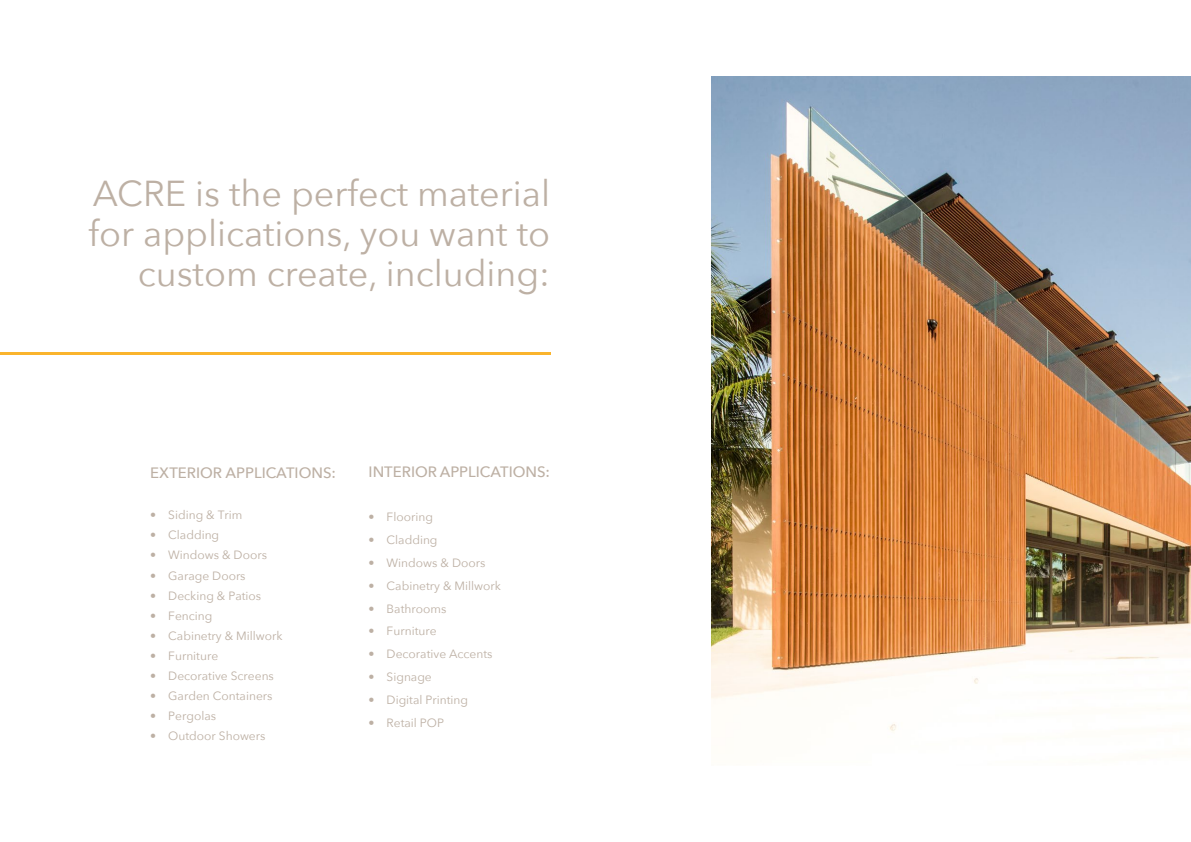
<style>
.page{position:relative;width:1191px;height:842px;background:#fff}
.page>*{position:absolute;margin:0;border:0;box-sizing:border-box;transform-origin:0 0}
.t1{font:36px/40px "Avenir Next";color:#bdb0a4;text-align:right}
.t2{font:500 15px "Avenir Next";color:#bdb0a4}
.t3{font:12px "Avenir Next";color:#bdb0a4}
</style>
<div class="page">
<img style="left:712px;top:77px;width:479px;height:655px">
<hr style="left:0;top:352px;width:550px;height:2px;background:#fab42d">
<h1 class="t1" style="left:89px;top:172px;width:463px">ACRE is the perfect material for applications, you want to custom create, including:</h1>
<p class="t2" style="left:150px;top:460px;width:187px">EXTERIOR APPLICATIONS:</p>
<p class="t3" style="left:150px;top:505px;width:94px">• Siding &amp; Trim</p>
<p class="t3" style="left:150px;top:525px;width:70px">• Cladding</p>
<p class="t3" style="left:150px;top:545px;width:118px">• Windows &amp; Doors</p>
<p class="t3" style="left:150px;top:565px;width:97px">• Garage Doors</p>
<p class="t3" style="left:150px;top:585px;width:112px">• Decking &amp; Patios</p>
<p class="t3" style="left:150px;top:605px;width:64px">• Fencing</p>
<p class="t3" style="left:150px;top:625px;width:134px">• Cabinetry &amp; Millwork</p>
<p class="t3" style="left:150px;top:645px;width:69px">• Furniture</p>
<p class="t3" style="left:150px;top:665px;width:125px">• Decorative Screens</p>
<p class="t3" style="left:150px;top:686px;width:124px">• Garden Containers</p>
<p class="t3" style="left:150px;top:706px;width:67px">• Pergolas</p>
<p class="t3" style="left:150px;top:726px;width:117px">• Outdoor Showers</p>
<p class="t2" style="left:369px;top:459px;width:183px">INTERIOR APPLICATIONS:</p>
<p class="t3" style="left:369px;top:507px;width:66px">• Flooring</p>
<p class="t3" style="left:369px;top:529px;width:70px">• Cladding</p>
<p class="t3" style="left:369px;top:552px;width:118px">• Windows &amp; Doors</p>
<p class="t3" style="left:369px;top:575px;width:134px">• Cabinetry &amp; Millwork</p>
<p class="t3" style="left:369px;top:598px;width:79px">• Bathrooms</p>
<p class="t3" style="left:369px;top:621px;width:69px">• Furniture</p>
<p class="t3" style="left:369px;top:644px;width:125px">• Decorative Accents</p>
<p class="t3" style="left:369px;top:667px;width:65px">• Signage</p>
<p class="t3" style="left:369px;top:690px;width:101px">• Digital Printing</p>
<p class="t3" style="left:369px;top:713px;width:77px">• Retail POP</p>
</div>
